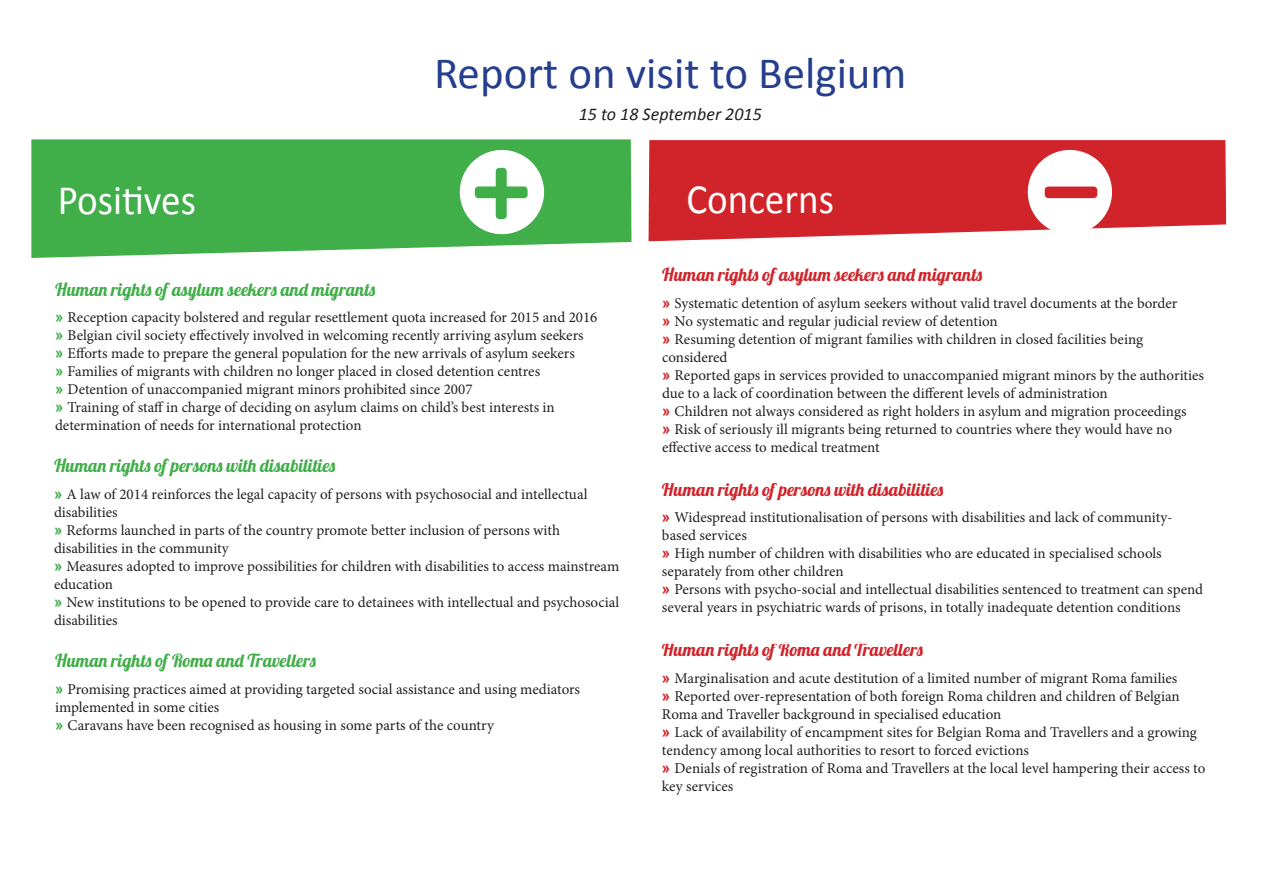
<style>
.page{position:relative;width:1263px;height:893px;background:#fff}
.page>*{position:absolute;margin:0;border:0;box-sizing:border-box;transform-origin:0 0}
.t1{font:45px "Calibri";color:#253f8e}
.t2{font:42px "Calibri";color:#fff;scale:.93 1}
.t3{font:18px "Lobster 1.4";color:#d1232a}
.t4{font:18px "Lobster 1.4";color:#40ae49}
.t5{font:italic 18px "Calibri";color:#231f20}
.t6{font:15px/18px "Minion Pro";color:#231f20}
.s1{font-family:"Arial";font-weight:700;color:#40ae49}
.s2{font-family:"Arial";font-weight:700;color:#d1232a}
</style>
<div class="page">
<svg style="left:648px;top:140px;width:579px;height:102px"></svg>
<div style="left:1028px;top:151px;width:83px;height:82px;background:#fff;border-radius:50%"></div>
<div style="left:1028px;top:150px;width:84px;height:84px;border:2px solid #fff;border-radius:50%"></div>
<div style="left:1045px;top:187px;width:51px;height:10px;background:#d1232a;border-radius:3px"></div>
<div style="left:1045px;top:187px;width:52px;height:11px;border:2px solid #d1232a;border-radius:3px"></div>
<svg style="left:31px;top:139px;width:601px;height:119px"></svg>
<div style="left:460px;top:151px;width:83px;height:82px;background:#fff;border-radius:50%"></div>
<div style="left:460px;top:150px;width:84px;height:84px;border:2px solid #fff;border-radius:50%"></div>
<div style="left:496px;top:169px;width:10px;height:49px;background:#40ae49;border-radius:3px"></div>
<div style="left:496px;top:168px;width:11px;height:51px;border:2px solid #40ae49;border-radius:3px"></div>
<div style="left:476px;top:187px;width:51px;height:10px;background:#40ae49;border-radius:3px"></div>
<div style="left:475px;top:186px;width:53px;height:12px;border:2px solid #40ae49;border-radius:3px"></div>
<div style="left:46px;top:170px;width:277px;height:67px;background:#40ae49"></div>
<div style="left:674px;top:169px;width:183px;height:61px;background:#d1232a"></div>
<p class="t1" style="left:434px;top:44px;width:474px">Report on visit to Belgium</p>
<p class="t5" style="left:579px;top:102px;width:184px">15 to 18 September 2015</p>
<p class="t2" style="left:58px;top:174px;width:150px">Positives</p>
<p class="t2" style="left:686px;top:173px;width:160px">Concerns</p>
<p class="t4" style="left:55px;top:278px;width:322px">Human rights of asylum seekers and migrants</p>
<p class="t6" style="left:55px;top:309px;width:544px"><span class="s1">»</span> Reception capacity bolstered and regular resettlement quota increased for 2015 and 2016</p>
<p class="t6" style="left:55px;top:327px;width:530px"><span class="s1">»</span> Belgian civil society effectively involved in welcoming recently arriving asylum seekers</p>
<p class="t6" style="left:55px;top:345px;width:521px"><span class="s1">»</span> Efforts made to prepare the general population for the new arrivals of asylum seekers</p>
<p class="t6" style="left:55px;top:363px;width:487px"><span class="s1">»</span> Families of migrants with children no longer placed in closed detention centres</p>
<p class="t6" style="left:55px;top:381px;width:419px"><span class="s1">»</span> Detention of unaccompanied migrant minors prohibited since 2007</p>
<p class="t6" style="left:55px;top:399px;width:501px"><span class="s1">»</span> Training of staff in charge of deciding on asylum claims on child’s best interests in determination of needs for international protection</p>
<p class="t4" style="left:54px;top:454px;width:283px">Human rights of persons with disabilities</p>
<p class="t6" style="left:54px;top:485px;width:535px"><span class="s1">»</span> A law of 2014 reinforces the legal capacity of persons with psychosocial and intellectual disabilities</p>
<p class="t6" style="left:54px;top:521px;width:508px"><span class="s1">»</span> Reforms launched in parts of the country promote better inclusion of persons with disabilities in the community</p>
<p class="t6" style="left:54px;top:557px;width:567px"><span class="s1">»</span> Measures adopted to improve possibilities for children with disabilities to access mainstream education</p>
<p class="t6" style="left:54px;top:593px;width:567px"><span class="s1">»</span> New institutions to be opened to provide care to detainees with intellectual and psychosocial disabilities</p>
<p class="t4" style="left:55px;top:649px;width:262px">Human rights of Roma and Travellers</p>
<p class="t6" style="left:55px;top:680px;width:527px"><span class="s1">»</span> Promising practices aimed at providing targeted social assistance and using mediators implemented in some cities</p>
<p class="t6" style="left:55px;top:716px;width:441px"><span class="s1">»</span> Caravans have been recognised as housing in some parts of the country</p>
<p class="t3" style="left:662px;top:263px;width:322px">Human rights of asylum seekers and migrants</p>
<p class="t6" style="left:662px;top:294px;width:517px"><span class="s2">»</span> Systematic detention of asylum seekers without valid travel documents at the border</p>
<p class="t6" style="left:662px;top:312px;width:337px"><span class="s2">»</span> No systematic and regular judicial review of detention</p>
<p class="t6" style="left:662px;top:330px;width:482px"><span class="s2">»</span> Resuming detention of migrant families with children in closed facilities being considered</p>
<p class="t6" style="left:662px;top:366px;width:543px"><span class="s2">»</span> Reported gaps in services provided to unaccompanied migrant minors by the authorities due to a lack of coordination between the different levels of administration</p>
<p class="t6" style="left:662px;top:402px;width:526px"><span class="s2">»</span> Children not always considered as right holders in asylum and migration proceedings</p>
<p class="t6" style="left:662px;top:420px;width:511px"><span class="s2">»</span> Risk of seriously ill migrants being returned to countries where they would have no effective access to medical treatment</p>
<p class="t3" style="left:662px;top:478px;width:283px">Human rights of persons with disabilities</p>
<p class="t6" style="left:662px;top:508px;width:512px"><span class="s2">»</span> Widespread institutionalisation of persons with disabilities and lack of community&shy;based services</p>
<p class="t6" style="left:662px;top:544px;width:501px"><span class="s2">»</span> High number of children with disabilities who are educated in specialised schools separately from other children</p>
<p class="t6" style="left:662px;top:580px;width:543px"><span class="s2">»</span> Persons with psycho-social and intellectual disabilities sentenced to treatment can spend several years in psychiatric wards of prisons, in totally inadequate detention conditions</p>
<p class="t3" style="left:662px;top:638px;width:262px">Human rights of Roma and Travellers</p>
<p class="t6" style="left:662px;top:669px;width:517px"><span class="s2">»</span> Marginalisation and acute destitution of a limited number of migrant Roma families</p>
<p class="t6" style="left:662px;top:687px;width:519px"><span class="s2">»</span> Reported over-representation of both foreign Roma children and children of Belgian<br>Roma and Traveller background in specialised education</p>
<p class="t6" style="left:662px;top:723px;width:536px"><span class="s2">»</span> Lack of availability of encampment sites for Belgian Roma and Travellers and a growing tendency among local authorities to resort to forced evictions</p>
<p class="t6" style="left:662px;top:759px;width:545px"><span class="s2">»</span> Denials of registration of Roma and Travellers at the local level hampering their access to key services</p>
</div>
